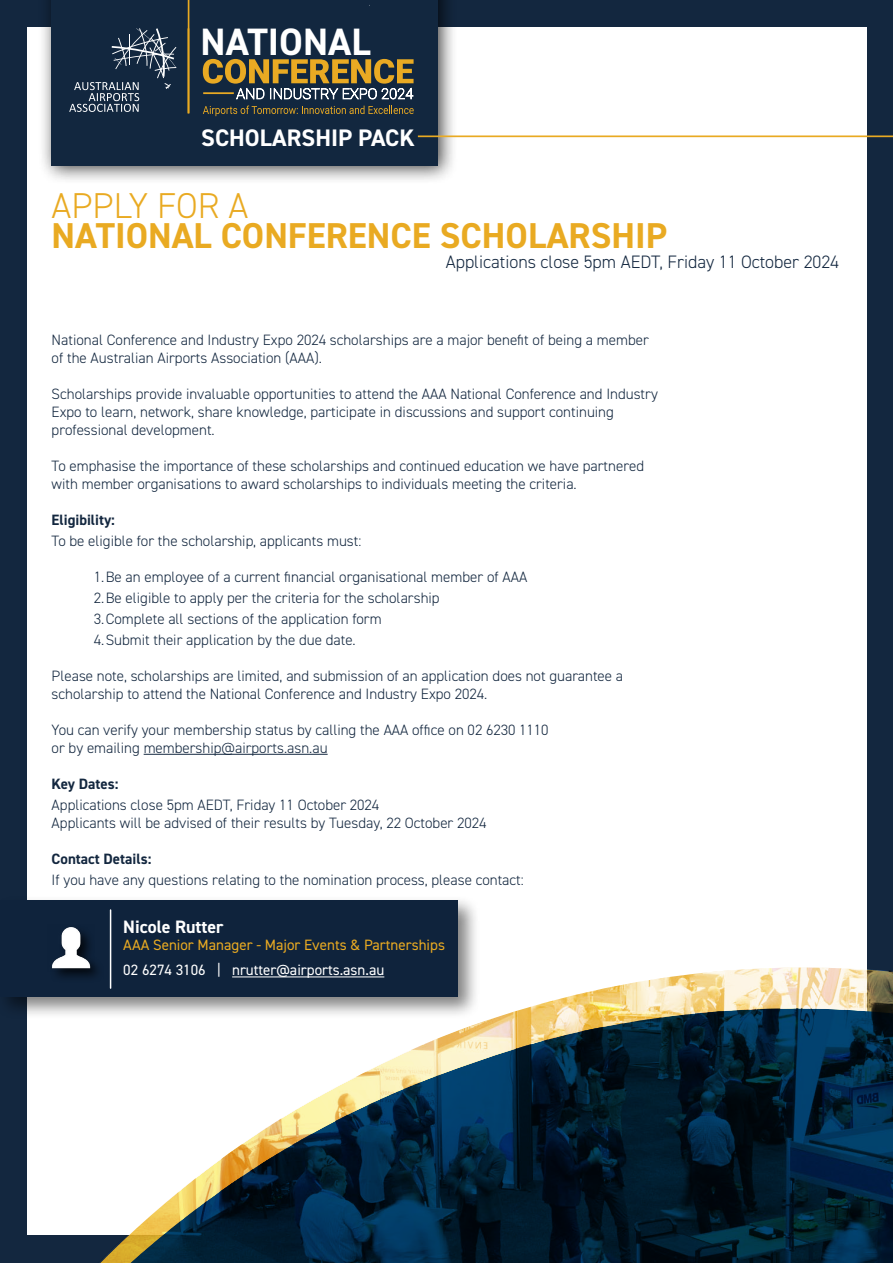
<style>
.page{position:relative;width:893px;height:1263px;background:#13273f}
.page>*{position:absolute;margin:0;border:0;box-sizing:border-box;transform-origin:0 0}
.t1{font:700 38.25px "DIN2014";color:#fff}
.t2{font:700 36px "DIN2014";color:#e9aa22}
.t3{font:300 36px "DIN2014";color:#e9aa22}
.t4{font:700 24px "DIN2014";color:#fff}
.t5{font:300 18px "DIN2014";color:#13273f}
.t6{font:700 18px "DIN2014";color:#fff}
.t7{font:300 15px/18px "DIN2014";color:#13273f}
.t8{font:15px "DIN2014";color:#e9aa22}
.t9{font:700 15px "DIN2014";color:#13273f}
.t10{font:15px "DIN2014";color:#fff}
</style>
<div class="page">
<div style="left:27px;top:27px;width:840px;height:1207px;background:#fff"></div>
<div style="left:38px;top:0;width:420px;height:185px;background:#000;opacity:.75"></div>
<div style="left:52px;top:0;width:386px;height:165px;background:#12273f"></div>
<svg style="left:69px;top:28px;width:107px;height:84px"></svg>
<svg style="left:203px;top:5px;width:211px;height:111px"></svg>
<hr style="left:418px;top:135px;width:475px;height:2px;background:#e9aa22">
<hr style="left:188px;top:0;width:1px;height:113px;background:#e9aa22">
<img style="left:96px;top:967px;width:797px;height:296px">
<hr style="left:144px;top:754px;width:184px;height:1px;background:#13273f">
<div style="left:0;top:895px;width:480px;height:125px;background:#000;opacity:.5"></div>
<div style="left:0;top:900px;width:457px;height:96px;background:#0f233c"></div>
<hr style="left:110px;top:910px;width:1px;height:78px;background:#fff">
<hr style="left:232px;top:976px;width:152px;height:1px;background:#fff">
<div style="left:50px;top:925px;width:54px;height:58px;background:#000;opacity:.75"></div>
<img style="left:50px;top:925px;width:44px;height:46px">
<h1 class="t1" style="left:201px;top:28px;width:172px">NATIONAL</h1>
<h3 class="t4" style="left:201px;top:121px;width:215px">SCHOLARSHIP PACK</h3>
<h2 class="t3" style="left:52px;top:184px;width:198px">APPLY FOR A</h2>
<h2 class="t2" style="left:52px;top:212px;width:617px">NATIONAL CONFERENCE SCHOLARSHIP</h2>
<p class="t5" style="left:446px;top:250px;width:395px">Applications close 5pm AEDT, Friday 11 October 2024</p>
<p class="t7" style="left:52px;top:331px;width:599px">National Conference and Industry Expo 2024 scholarships are a major benefit of being a member of the Australian Airports Association (AAA).</p>
<p class="t7" style="left:52px;top:385px;width:608px">Scholarships provide invaluable opportunities to attend the AAA National Conference and Industry<br>Expo to learn, network, share knowledge, participate in discussions and support continuing professional development.</p>
<p class="t7" style="left:52px;top:457px;width:594px">To emphasise the importance of these scholarships and continued education we have partnered with member organisations to award scholarships to individuals meeting the criteria.</p>
<p class="t9" style="left:52px;top:510px;width:65px">Eligibility:</p>
<p class="t7" style="left:52px;top:532px;width:311px">To be eligible for the scholarship, applicants must:</p>
<p class="t7" style="left:94px;top:566px;width:435px;line-height:21px">1.Be an employee of a current financial organisational member of AAA 2.Be eligible to apply per the criteria for the scholarship<br>3.Complete all sections of the application form<br>4.Submit their application by the due date.</p>
<p class="t7" style="left:52px;top:667px;width:573px">Please note, scholarships are limited, and submission of an application does not guarantee a scholarship to attend the National Conference and Industry Expo 2024.</p>
<p class="t7" style="left:52px;top:721px;width:498px">You can verify your membership status by calling the AAA office on 02 6230 1110 or by emailing membership@airports.asn.au</p>
<p class="t9" style="left:52px;top:774px;width:68px">Key Dates:</p>
<p class="t7" style="left:52px;top:796px;width:436px">Applications close 5pm AEDT, Friday 11 October 2024<br>Applicants will be advised of their results by Tuesday, 22 October 2024</p>
<p class="t9" style="left:52px;top:849px;width:101px">Contact Details:</p>
<p class="t7" style="left:52px;top:871px;width:474px">If you have any questions relating to the nomination process, please contact:</p>
<p class="t6" style="left:123px;top:915px;width:102px">Nicole Rutter</p>
<p class="t8" style="left:123px;top:936px;width:323px">AAA Senior Manager - Major Events &amp; Partnerships</p>
<p class="t10" style="left:123px;top:961px;width:263px">02 6274 3106 | nrutter@airports.asn.au</p>
</div>
